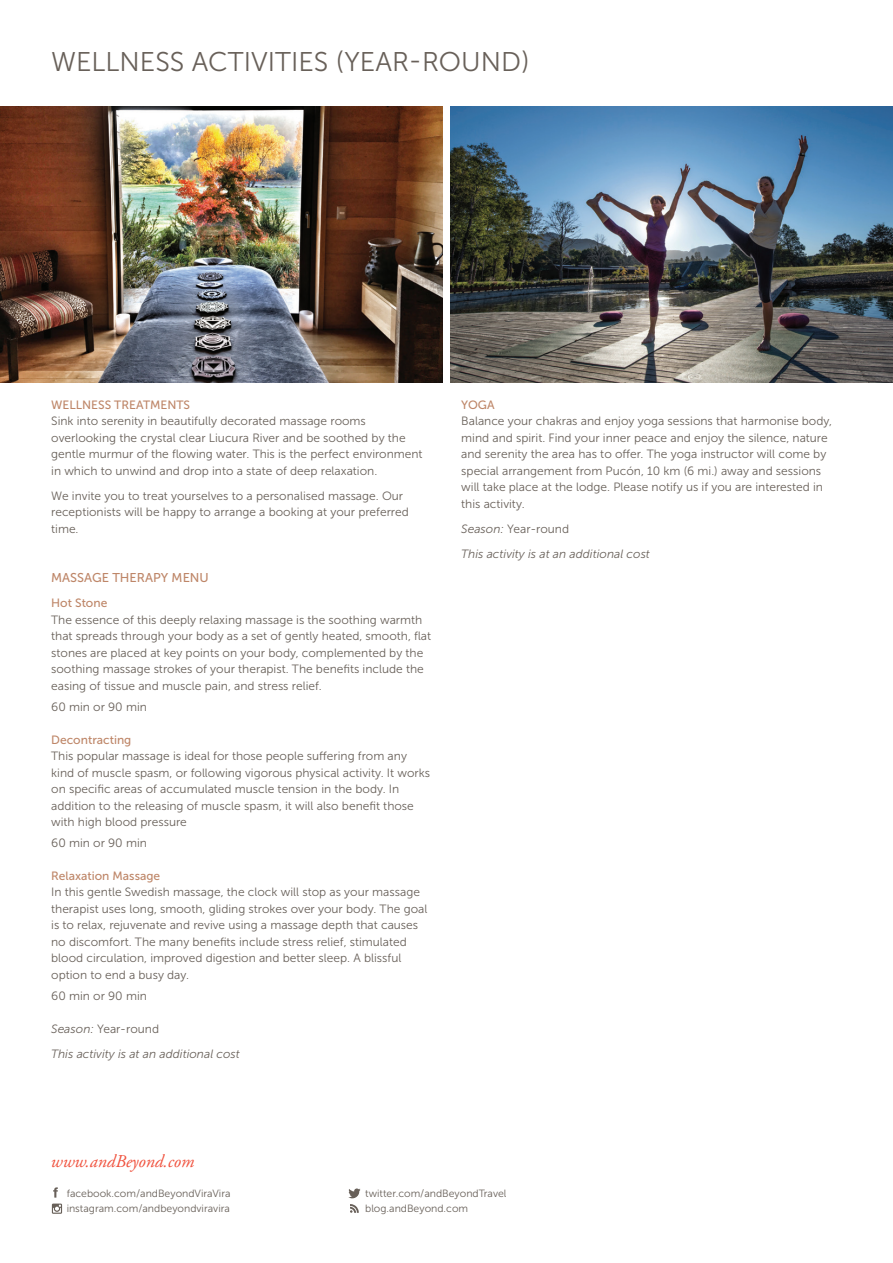
<style>
.page{position:relative;width:893px;height:1263px;background:#fff}
.page>*{position:absolute;margin:0;border:0;box-sizing:border-box;transform-origin:0 0}
.t1{font:27px "Museo Sans 300";color:#686059}
.t2{font:italic 18px "Adobe Garamond Pro";color:#f0523e}
.t3{font:12.75px "Museo Sans 500";color:#be8668}
.t4{font:12px/16.5px "Museo Sans 300";color:#686059}
.t5{font:italic 12px/25px "Museo Sans 300";color:#686059}
.t6{font:12px "Museo Sans 500";color:#be8668}
.t7{font:10.5px "Museo Sans 300";color:#686059}
.s1{font-style:normal}
</style>
<div class="page">
<img style="left:451px;top:106px;width:442px;height:277px">
<img style="left:0;top:106px;width:442px;height:277px">
<svg style="left:52px;top:1187px;width:10px;height:27px"></svg>
<svg style="left:348px;top:1188px;width:12px;height:25px"></svg>
<h1 class="t1" style="left:51px;top:47px;width:480px">WELLNESS ACTIVITIES (YEAR-ROUND)</h1>
<p class="t6" style="left:51px;top:398px;width:140px">WELLNESS TREATMENTS</p>
<p class="t4" style="left:51px;top:413px;width:373px">Sink into serenity in beautifully decorated massage rooms overlooking the crystal clear Liucura River and be soothed by the gentle murmur of the flowing water. This is the perfect environment in which to unwind and drop into a state of deep relaxation.</p>
<p class="t4" style="left:51px;top:487px;width:359px">We invite you to treat yourselves to a personalised massage. Our receptionists will be happy to arrange a booking at your preferred time.</p>
<p class="t3" style="left:51px;top:571px;width:159px">MASSAGE THERAPY MENU</p>
<p class="t6" style="left:51px;top:596px;width:58px">Hot Stone</p>
<p class="t4" style="left:51px;top:611px;width:381px">The essence of this deeply relaxing massage is the soothing warmth that spreads through your body as a set of gently heated, smooth, flat stones are placed at key points on your body, complemented by the soothing massage strokes of your therapist. The benefits include the easing of tissue and muscle pain, and stress relief.</p>
<p class="t4" style="left:51px;top:698px;width:97px">60 min or 90 min</p>
<p class="t6" style="left:51px;top:733px;width:82px">Decontracting</p>
<p class="t4" style="left:51px;top:748px;width:380px">This popular massage is ideal for those people suffering from any kind of muscle spasm, or following vigorous physical activity. It works on specific areas of accumulated muscle tension in the body. In addition to the releasing of muscle spasm, it will also benefit those with high blood pressure</p>
<p class="t4" style="left:51px;top:834px;width:97px">60 min or 90 min</p>
<p class="t6" style="left:51px;top:869px;width:110px">Relaxation Massage</p>
<p class="t4" style="left:51px;top:884px;width:378px">In this gentle Swedish massage, the clock will stop as your massage therapist uses long, smooth, gliding strokes over your body. The goal is to relax, rejuvenate and revive using a massage depth that causes no discomfort. The many benefits include stress relief, stimulated blood circulation, improved digestion and better sleep. A blissful option to end a busy day.</p>
<p class="t4" style="left:51px;top:987px;width:97px">60 min or 90 min</p>
<p class="t5" style="left:51px;top:1016px;width:190px">Season: <span class="s1">Year-round<br></span>This activity is at an additional cost</p>
<p class="t6" style="left:461px;top:398px;width:35px">YOGA</p>
<p class="t4" style="left:461px;top:413px;width:372px">Balance your chakras and enjoy yoga sessions that harmonise body, mind and spirit. Find your inner peace and enjoy the silence, nature and serenity the area has to offer. The yoga instructor will come by special arrangement from Pucón, 10 km (6 mi.) away and sessions will take place at the lodge. Please notify us if you are interested in this activity.</p>
<p class="t5" style="left:461px;top:516px;width:190px">Season: <span class="s1">Year-round<br></span>This activity is at an additional cost</p>
<h2 class="t2" style="left:51px;top:1151px;width:145px">www.andBeyond.com</h2>
<p class="t7" style="left:67px;top:1187px;width:165px">facebook.com/andBeyondViraVira</p>
<p class="t7" style="left:365px;top:1187px;width:143px">twitter.com/andBeyondTravel</p>
<p class="t7" style="left:67px;top:1202px;width:165px">instagram.com/andbeyondviravira</p>
<p class="t7" style="left:365px;top:1202px;width:104px">blog.andBeyond.com</p>
</div>
